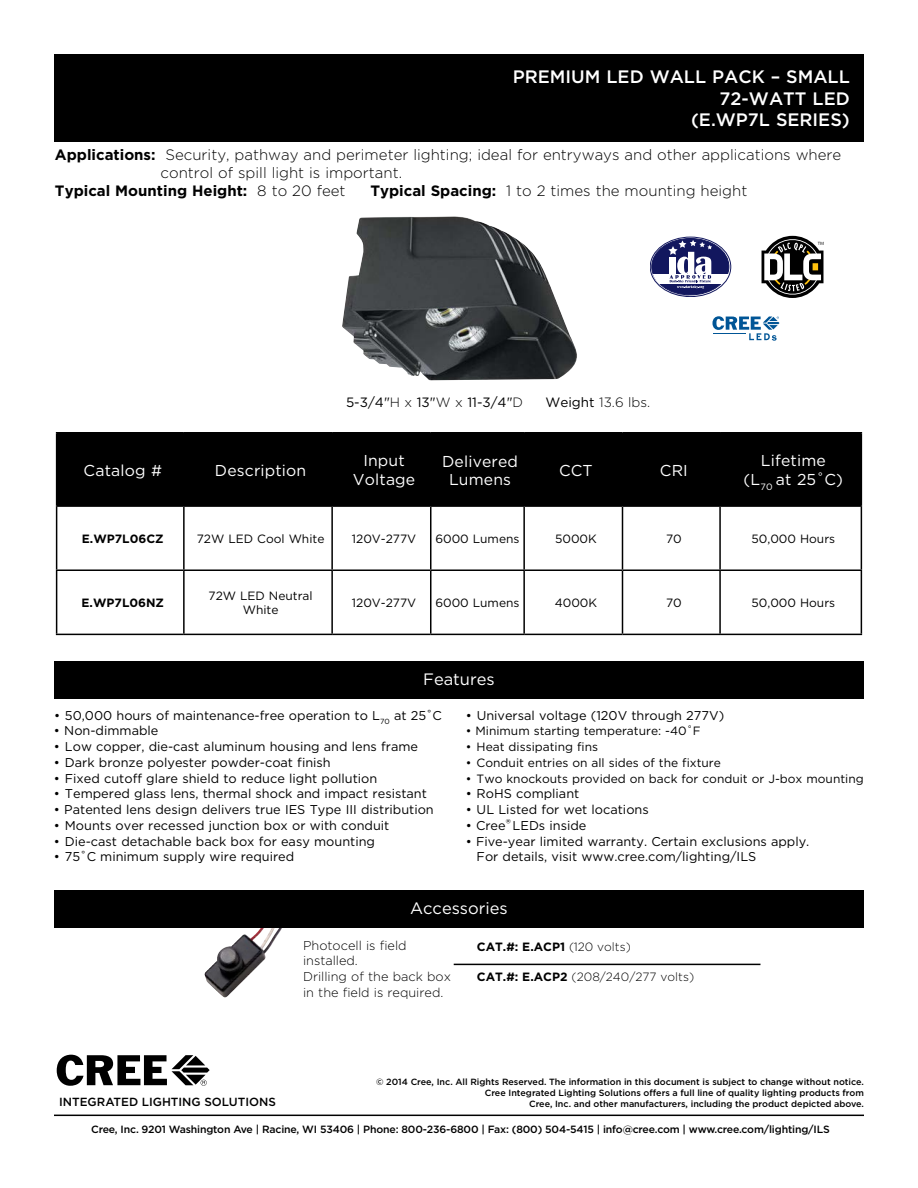
<style>
.page{position:relative;width:918px;height:1188px;background:#fff}
.page>*{position:absolute;margin:0;border:0;box-sizing:border-box;transform-origin:0 0}
.t1{font:500 18px/21.6px "Gotham";color:#fff;text-align:right}
.t2{font:16.5px "Gotham";color:#fff}
.t3{font:15.75px/18.9px "Gotham";letter-spacing:.01em;color:#fff;text-align:center}
.t4{font:300 15px "Gotham";color:#000}
.t5{font:700 15px "Gotham";color:#000}
.t6{font:13.5px "Gotham";color:#000}
.t7{font:300 13.5px "Gotham";color:#000}
.t8{font:12.75px/15.8px "Gotham";color:#000}
.t9{font:300 12.75px/15.8px "Gotham";color:#000}
.t10{font:12px/14.4px "Gotham";color:#000;text-align:center}
.t11{font:700 12px "Gotham";color:#000}
.t12{font:300 12px "Gotham";color:#000}
.t13{font:500 11.7px "Gotham";color:#000}
.t14{font:500 10.5px "Gotham";letter-spacing:-.015em;color:#000}
.t15{font:500 9px/10.8px "Gotham";color:#000;text-align:right}
.s1{font-weight:700}
.s2{font-weight:300}
.s3{font-weight:400}
</style>
<div class="page">
<hr style="left:54px;top:1115px;width:810px;height:1px;background:#000">
<svg style="left:57px;top:1055px;width:153px;height:31px"></svg>
<div style="left:54px;top:54px;width:810px;height:88px;background:#000"></div>
<div style="left:54px;top:662px;width:810px;height:37px;background:#000"></div>
<div style="left:57px;top:434px;width:804px;height:71px;background:#000"></div>
<hr style="left:56px;top:432px;width:128px;height:2px;background:#000">
<hr style="left:56px;top:433px;width:1px;height:72px;background:#000">
<hr style="left:184px;top:432px;width:148px;height:2px;background:#000">
<hr style="left:183px;top:433px;width:2px;height:72px;background:#000">
<hr style="left:332px;top:432px;width:99px;height:2px;background:#000">
<hr style="left:331px;top:433px;width:2px;height:72px;background:#000">
<hr style="left:431px;top:432px;width:93px;height:2px;background:#000">
<hr style="left:430px;top:433px;width:1px;height:72px;background:#000">
<hr style="left:524px;top:432px;width:99px;height:2px;background:#000">
<hr style="left:523px;top:433px;width:2px;height:72px;background:#000">
<hr style="left:623px;top:432px;width:97px;height:2px;background:#000">
<hr style="left:622px;top:433px;width:1px;height:72px;background:#000">
<hr style="left:720px;top:432px;width:142px;height:2px;background:#000">
<hr style="left:719px;top:433px;width:2px;height:72px;background:#000">
<hr style="left:861px;top:433px;width:1px;height:72px;background:#000">
<hr style="left:56px;top:505px;width:128px;height:2px;background:#000">
<hr style="left:56px;top:507px;width:1px;height:62px;background:#000">
<hr style="left:184px;top:505px;width:148px;height:2px;background:#000">
<hr style="left:183px;top:507px;width:2px;height:62px;background:#000">
<hr style="left:332px;top:505px;width:99px;height:2px;background:#000">
<hr style="left:331px;top:507px;width:2px;height:62px;background:#000">
<hr style="left:431px;top:505px;width:93px;height:2px;background:#000">
<hr style="left:430px;top:507px;width:1px;height:62px;background:#000">
<hr style="left:524px;top:505px;width:99px;height:2px;background:#000">
<hr style="left:523px;top:507px;width:2px;height:62px;background:#000">
<hr style="left:623px;top:505px;width:97px;height:2px;background:#000">
<hr style="left:622px;top:507px;width:1px;height:62px;background:#000">
<hr style="left:720px;top:505px;width:142px;height:2px;background:#000">
<hr style="left:719px;top:507px;width:2px;height:62px;background:#000">
<hr style="left:861px;top:507px;width:1px;height:62px;background:#000">
<hr style="left:56px;top:569px;width:128px;height:2px;background:#000">
<hr style="left:56px;top:571px;width:1px;height:63px;background:#000">
<hr style="left:184px;top:569px;width:148px;height:2px;background:#000">
<hr style="left:183px;top:571px;width:2px;height:63px;background:#000">
<hr style="left:332px;top:569px;width:99px;height:2px;background:#000">
<hr style="left:331px;top:571px;width:2px;height:63px;background:#000">
<hr style="left:431px;top:569px;width:93px;height:2px;background:#000">
<hr style="left:430px;top:571px;width:1px;height:63px;background:#000">
<hr style="left:524px;top:569px;width:99px;height:2px;background:#000">
<hr style="left:523px;top:571px;width:2px;height:63px;background:#000">
<hr style="left:623px;top:569px;width:97px;height:2px;background:#000">
<hr style="left:622px;top:571px;width:1px;height:63px;background:#000">
<hr style="left:720px;top:569px;width:142px;height:2px;background:#000">
<hr style="left:719px;top:571px;width:2px;height:63px;background:#000">
<hr style="left:861px;top:571px;width:1px;height:63px;background:#000">
<hr style="left:56px;top:634px;width:128px;height:1px;background:#000">
<hr style="left:184px;top:634px;width:148px;height:1px;background:#000">
<hr style="left:332px;top:634px;width:99px;height:1px;background:#000">
<hr style="left:431px;top:634px;width:93px;height:1px;background:#000">
<hr style="left:524px;top:634px;width:99px;height:1px;background:#000">
<hr style="left:623px;top:634px;width:97px;height:1px;background:#000">
<hr style="left:720px;top:634px;width:142px;height:1px;background:#000">
<div style="left:652px;top:239px;width:77px;height:56px;background:#12175e;border-radius:50%"></div>
<div style="left:652px;top:274px;width:78px;height:9px;background:#fff"></div>
<div style="left:650px;top:237px;width:81px;height:60px;border:1px solid #12175e;border-radius:50%"></div>
<svg style="left:668px;top:240px;width:44px;height:56px"></svg>
<svg style="left:712px;top:316px;width:68px;height:25px"></svg>
<hr style="left:713px;top:333px;width:33px;height:1px;background:#005596">
<svg style="left:762px;top:236px;width:61px;height:62px"></svg>
<hr style="left:454px;top:964px;width:306px;height:1px;background:#000">
<img style="left:205px;top:928px;width:77px;height:69px">
<div style="left:54px;top:890px;width:810px;height:38px;background:#000"></div>
<img style="left:342px;top:216px;width:235px;height:164px">
<h1 class="t1" style="left:513px;top:66px;width:338px">PREMIUM LED WALL PACK – SMALL<br>72-WATT LED<br>(E.WP7L SERIES)</h1>
<p class="t4" style="left:55px;top:146px;width:788px"><span class="s1">Applications:</span> Security, pathway and perimeter lighting; ideal for entryways and other applications where</p>
<p class="t4" style="left:161px;top:164px;width:243px">control of spill light is important.</p>
<p class="t5" style="left:55px;top:181px;width:292px">Typical Mounting Height: <span class="s2">8 to 20 feet</span></p>
<p class="t4" style="left:370px;top:182px;width:379px"><span class="s1">Typical Spacing:</span> 1 to 2 times the mounting height</p>
<p class="t6" style="left:346px;top:393px;width:179px">5-3/4"<span class="s2">H x</span> 13"<span class="s2">W x</span> 11-3/4"<span class="s2">D</span></p>
<p class="t7" style="left:545px;top:393px;width:106px"><span class="s3">Weight</span> 13.6 lbs.</p>
<p class="t3" style="left:84px;top:460px;width:80px">Catalog #</p>
<p class="t3" style="left:215px;top:460px;width:93px">Description</p>
<p class="t3" style="left:353px;top:451px;width:64px">Input<br>Voltage</p>
<p class="t3" style="left:442px;top:452px;width:77px;line-height:18px">Delivered<br>Lumens</p>
<p class="t3" style="left:559px;top:460px;width:35px">CCT</p>
<p class="t3" style="left:660px;top:460px;width:29px">CRI</p>
<p class="t3" style="left:744px;top:451px;width:101px">Lifetime<br>(L<sub>70</sub> at 25˚C)</p>
<p class="t11" style="left:82px;top:531px;width:83px">E.WP7L06CZ</p>
<p class="t10" style="left:197px;top:531px;width:129px">72W LED Cool White</p>
<p class="t10" style="left:352px;top:531px;width:66px">120V-277V</p>
<p class="t10" style="left:435px;top:531px;width:86px">6000 Lumens</p>
<p class="t10" style="left:555px;top:531px;width:43px">5000K</p>
<p class="t10" style="left:666px;top:531px;width:17px">70</p>
<p class="t10" style="left:752px;top:531px;width:85px">50,000 Hours</p>
<p class="t11" style="left:82px;top:595px;width:84px">E.WP7L06NZ</p>
<p class="t10" style="left:209px;top:588px;width:106px">72W LED Neutral<br>White</p>
<p class="t10" style="left:352px;top:595px;width:66px">120V-277V</p>
<p class="t10" style="left:435px;top:595px;width:86px">6000 Lumens</p>
<p class="t10" style="left:555px;top:595px;width:44px">4000K</p>
<p class="t10" style="left:666px;top:595px;width:17px">70</p>
<p class="t10" style="left:752px;top:595px;width:85px">50,000 Hours</p>
<p class="t2" style="left:423px;top:669px;width:73px">Features</p>
<p class="t8" style="left:54px;top:707px;width:389px">• 50,000 hours of maintenance-free operation to L<sub>70</sub> at 25˚C</p>
<p class="t8" style="left:54px;top:723px;width:106px">• Non-dimmable</p>
<p class="t8" style="left:54px;top:738px;width:366px">• Low copper, die-cast aluminum housing and lens frame</p>
<p class="t8" style="left:54px;top:754px;width:278px">• Dark bronze polyester powder-coat finish</p>
<p class="t8" style="left:54px;top:770px;width:325px">• Fixed cutoff glare shield to reduce light pollution</p>
<p class="t8" style="left:54px;top:786px;width:374px">• Tempered glass lens, thermal shock and impact resistant</p>
<p class="t8" style="left:54px;top:801px;width:381px">• Patented lens design delivers true IES Type III distribution</p>
<p class="t8" style="left:54px;top:817px;width:337px">• Mounts over recessed junction box or with conduit</p>
<p class="t8" style="left:54px;top:833px;width:323px">• Die-cast detachable back box for easy mounting</p>
<p class="t8" style="left:54px;top:849px;width:242px">• 75˚C minimum supply wire required</p>
<p class="t8" style="left:466px;top:707px;width:260px">• Universal voltage (120V through 277V)</p>
<p class="t10" style="left:466px;top:724px;width:236px">• Minimum starting temperature: -40˚F</p>
<p class="t10" style="left:466px;top:739px;width:134px">• Heat dissipating fins</p>
<p class="t10" style="left:466px;top:755px;width:257px">• Conduit entries on all sides of the fixture</p>
<p class="t10" style="left:466px;top:771px;width:400px">• Two knockouts provided on back for conduit or J-box mounting</p>
<p class="t8" style="left:466px;top:786px;width:115px">• RoHS compliant</p>
<p class="t8" style="left:466px;top:801px;width:185px">• UL Listed for wet locations</p>
<p class="t8" style="left:466px;top:817px;width:122px">• Cree®LEDs inside</p>
<p class="t8" style="left:477px;top:833px;width:334px;text-indent:-11px">• Five-year limited warranty. Certain exclusions apply.<br>For details, visit www.cree.com/lighting/ILS</p>
<p class="t2" style="left:410px;top:898px;width:99px">Accessories</p>
<p class="t9" style="left:303px;top:937px;width:149px">Photocell is field installed.<br>Drilling of the back box in the field is required.</p>
<p class="t11" style="left:477px;top:938px;width:156px">CAT.#: E.ACP1 <span class="s2">(120 volts)</span></p>
<p class="t12" style="left:477px;top:969px;width:219px"><span class="s1">CAT.#: E.ACP2</span> (208/240/277 volts)</p>
<p class="t15" style="left:376px;top:1076px;width:489px">© 2014 Cree, Inc. All Rights Reserved. The information in this document is subject to change without notice.<br>Cree Integrated Lighting Solutions offers a full line of quality lighting products from</p>
<p class="t13" style="left:59px;top:1094px;width:218px">INTEGRATED LIGHTING SOLUTIONS</p>
<p class="t15" style="left:529px;top:1098px;width:336px">Cree, Inc. and other manufacturers, including the product depicted above.</p>
<p class="t14" style="left:91px;top:1123px;width:740px">Cree, Inc. 9201 Washington Ave | Racine, WI 53406 | Phone: 800-236-6800 | Fax: (800) 504-5415 | info@cree.com | www.cree.com/lighting/ILS</p>
</div>
